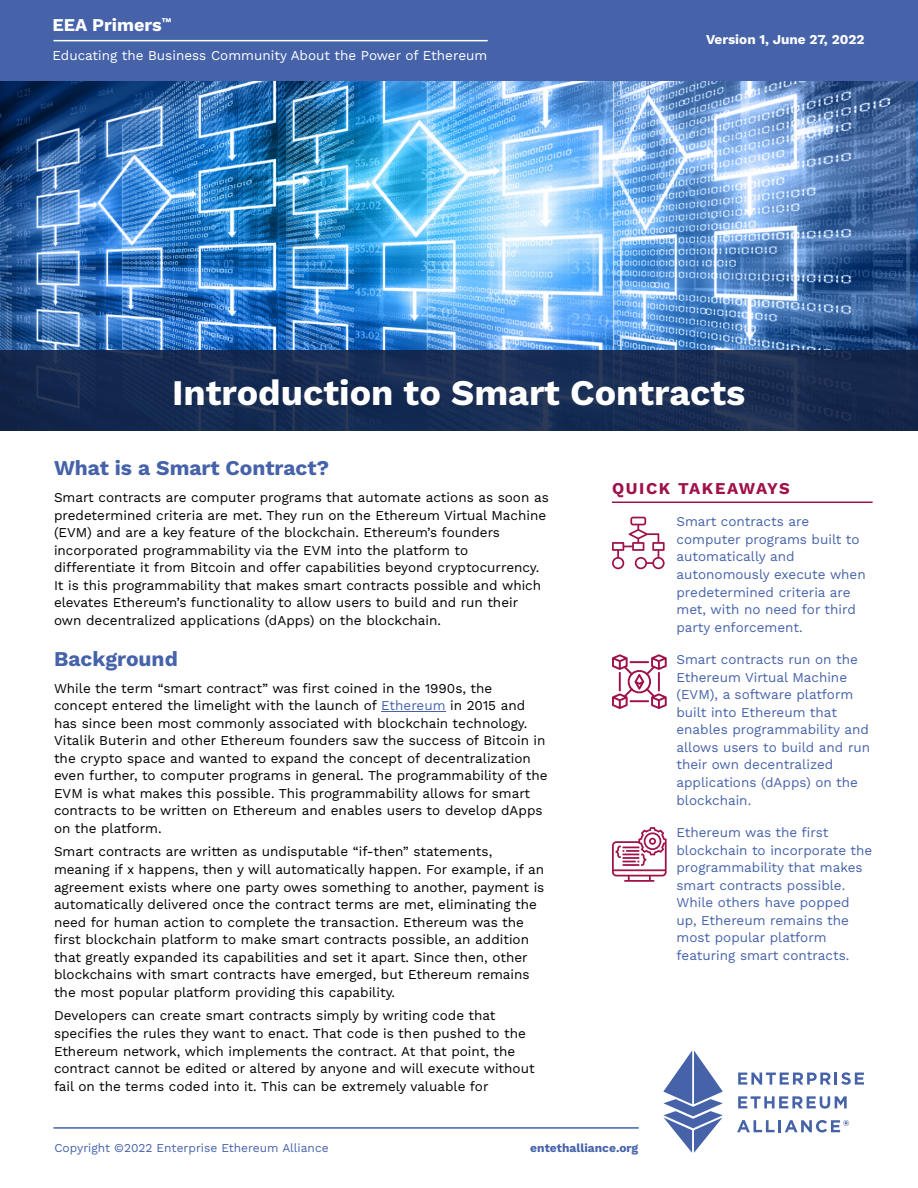
<style>
.page{position:relative;width:918px;height:1188px;background:#fff}
.page>*{position:absolute;margin:0;border:0;box-sizing:border-box;transform-origin:0 0}
.t1{font:700 36px "Work Sans";color:#fff}
.t2{font:700 21px "Work Sans";color:#4663aa}
.t3{font:700 18px "Work Sans";color:#fff}
.t4{font:700 16.5px "Work Sans";letter-spacing:.1em;color:#9f114a}
.t5{font:13.5px/17.5px "Work Sans";color:#000}
.t6{font:13.5px/17.5px "Work Sans";color:#4663aa}
.t7{font:13.5px "Work Sans";color:#fff}
.t8{font:700 13.5px "Work Sans";color:#fff}
.t9{font:12px "Work Sans";color:#4663aa}
.t10{font:700 12px "Work Sans";color:#4663aa}
.s1{color:#4663aa}
</style>
<div class="page">
<img style="left:0;top:81px;width:918px;height:269px">
<div style="left:0;top:0;width:918px;height:81px;background:#4663aa"></div>
<div style="left:0;top:350px;width:918px;height:81px;background:#132244;opacity:.89"></div>
<hr style="left:381px;top:711px;width:65px;height:1px;background:#4663aa">
<hr style="left:612px;top:502px;width:261px;height:1px;background:#9f114a">
<svg style="left:612px;top:517px;width:53px;height:52px"></svg>
<svg style="left:612px;top:654px;width:55px;height:55px"></svg>
<svg style="left:612px;top:827px;width:55px;height:55px"></svg>
<svg style="left:738px;top:1072px;width:126px;height:13px"></svg>
<svg style="left:738px;top:1096px;width:109px;height:13px"></svg>
<svg style="left:663px;top:1050px;width:60px;height:103px"></svg>
<svg style="left:737px;top:1120px;width:112px;height:12px"></svg>
<hr style="left:54px;top:1127px;width:584px;height:2px;background:#4663aa">
<hr style="left:54px;top:40px;width:433px;height:1px;background:#fff">
<h3 class="t3" style="left:53px;top:15px;width:120px">EEA Primers<sup>™</sup></h3>
<p class="t7" style="left:53px;top:47px;width:436px">Educating the Business Community About the Power of Ethereum</p>
<p class="t8" style="left:706px;top:31px;width:160px">Version 1, June 27, 2022</p>
<h1 class="t1" style="left:172px;top:371px;width:575px">Introduction to Smart Contracts</h1>
<h2 class="t2" style="left:54px;top:456px;width:277px">What is a Smart Contract?</h2>
<p class="t5" style="left:54px;top:489px;width:496px">Smart contracts are computer programs that automate actions as soon as predetermined criteria are met. They run on the Ethereum Virtual Machine (EVM) and are a key feature of the blockchain. Ethereum’s founders incorporated programmability via the EVM into the platform to differentiate it from Bitcoin and offer capabilities beyond cryptocurrency.<br>It is this programmability that makes smart contracts possible and which elevates Ethereum’s functionality to allow users to build and run their own decentralized applications (dApps) on the blockchain.</p>
<h2 class="t2" style="left:54px;top:646px;width:125px">Background</h2>
<p class="t5" style="left:54px;top:679px;width:495px">While the term “smart contract” was first coined in the 1990s, the concept entered the limelight with the launch of <span class="s1">Ethereum</span> in 2015 and has since been most commonly associated with blockchain technology.<br>Vitalik Buterin and other Ethereum founders saw the success of Bitcoin in the crypto space and wanted to expand the concept of decentralization even further, to computer programs in general. The programmability of the EVM is what makes this possible. This programmability allows for smart contracts to be written on Ethereum and enables users to develop dApps on the platform.</p>
<p class="t5" style="left:54px;top:843px;width:492px">Smart contracts are written as undisputable “if-then” statements, meaning if x happens, then y will automatically happen. For example, if an agreement exists where one party owes something to another, payment is automatically delivered once the contract terms are met, eliminating the need for human action to complete the transaction. Ethereum was the first blockchain platform to make smart contracts possible, an addition that greatly expanded its capabilities and set it apart. Since then, other blockchains with smart contracts have emerged, but Ethereum remains the most popular platform providing this capability.</p>
<p class="t5" style="left:54px;top:1007px;width:482px">Developers can create smart contracts simply by writing code that specifies the rules they want to enact. That code is then pushed to the Ethereum network, which implements the contract. At that point, the contract cannot be edited or altered by anyone and will execute without fail on the terms coded into it. This can be extremely valuable for</p>
<p class="t4" style="left:612px;top:478px;width:179px">QUICK TAKEAWAYS</p>
<p class="t6" style="left:676px;top:513px;width:191px">Smart contracts are computer programs built to automatically and autonomously execute when predetermined criteria are met, with no need for third party enforcement.</p>
<p class="t6" style="left:676px;top:651px;width:195px">Smart contracts run on the<br>Ethereum Virtual Machine (EVM), a software platform built into Ethereum that enables programmability and allows users to build and run their own decentralized applications (dApps) on the blockchain.</p>
<p class="t6" style="left:676px;top:824px;width:197px">Ethereum was the first blockchain to incorporate the programmability that makes smart contracts possible.<br>While others have popped up, Ethereum remains the most popular platform featuring smart contracts.</p>
<p class="t9" style="left:54px;top:1141px;width:276px">Copyright ©2022 Enterprise Ethereum Alliance</p>
<p class="t10" style="left:530px;top:1141px;width:109px">entethalliance.org</p>
</div>
